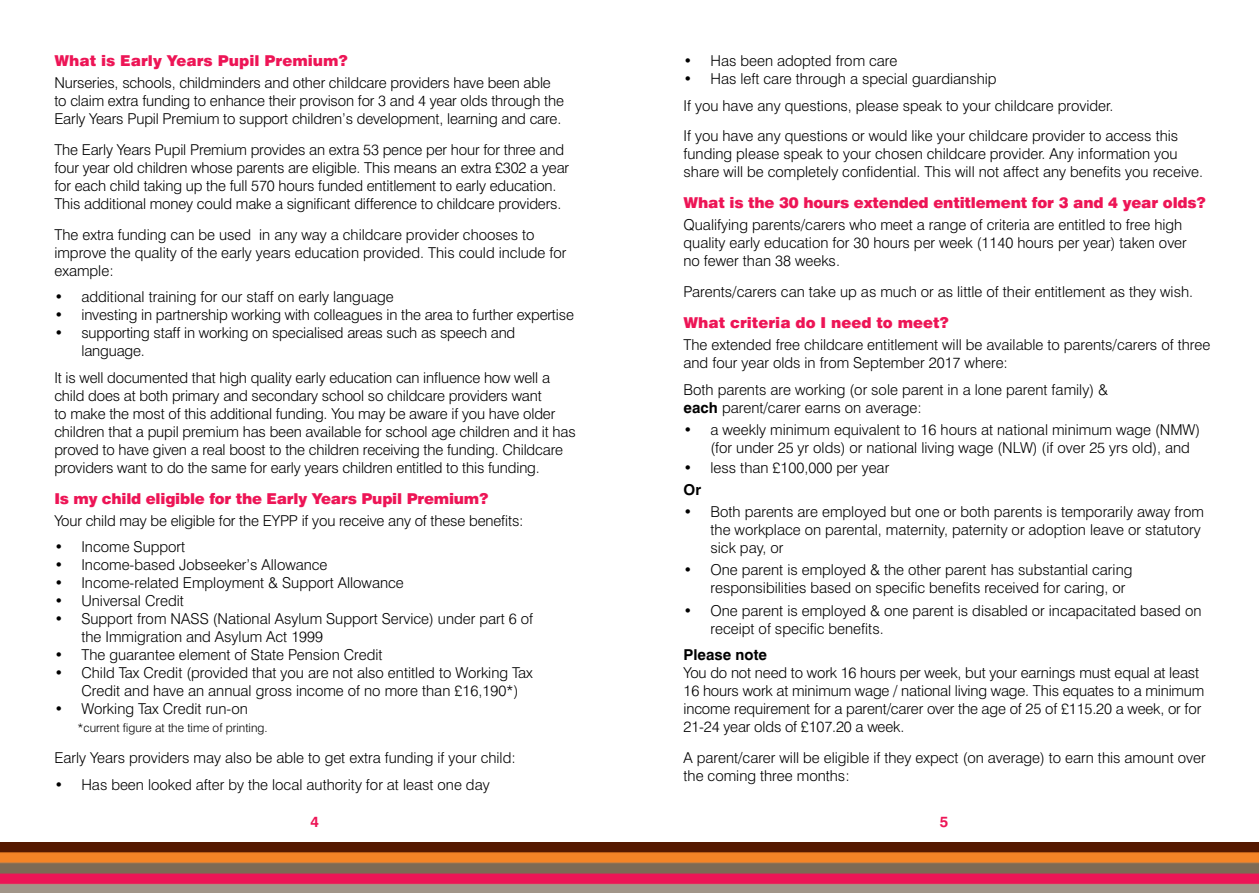
<style>
.page{position:relative;width:1259px;height:893px;background:#fff}
.page>*{position:absolute;margin:0;border:0;box-sizing:border-box;transform-origin:0 0}
.t1{font:300 15px/18px "Swiss 721 BT";color:#000}
.t2{font:900 15px "Swiss 721 BT";letter-spacing:-.01em;color:#ed1556}
.t3{font:700 15px "Swiss 721 BT";color:#000}
.t4{font:700 15px "Swiss 721 BT";color:#ed1556}
.t5{font:300 12px "Swiss 721 BT";color:#000}
.s1{font-weight:700}
</style>
<div class="page">
<img style="left:0;top:843px;width:615px;height:50px">
<img style="left:615px;top:843px;width:644px;height:50px">
<p class="t2" style="left:54px;top:52px;width:295px">What is Early Years Pupil Premium?</p>
<p class="t1" style="left:54px;top:74px;width:511px">Nurseries, schools, childminders and other childcare providers have been able to claim extra funding to enhance their provison for 3 and 4 year olds through the<br>Early Years Pupil Premium to support children’s development, learning and care.</p>
<p class="t1" style="left:54px;top:141px;width:516px">The Early Years Pupil Premium provides an extra 53 pence per hour for three and four year old children whose parents are eligible. This means an extra £302 a year for each child taking up the full 570 hours funded entitlement to early education.<br>This additional money could make a significant difference to childcare providers.</p>
<p class="t1" style="left:54px;top:225px;width:513px">The extra funding can be used in any way a childcare provider chooses to improve the quality of the early years education provided. This could include for example:</p>
<p class="t1" style="left:54px;top:288px;width:341px">• additional training for our staff on early language</p>
<p class="t1" style="left:54px;top:306px;width:521px">• investing in partnership working with colleagues in the area to further expertise</p>
<p class="t1" style="left:81px;top:324px;width:435px;text-indent:-27px">• supporting staff in working on specialised areas such as speech and language.</p>
<p class="t1" style="left:54px;top:368px;width:523px">It is well documented that high quality early education can influence how well a child does at both primary and secondary school so childcare providers want<br>to make the most of this additional funding. You may be aware if you have older children that a pupil premium has been available for school age children and it has proved to have given a real boost to the children receiving the funding. Childcare providers want to do the same for early years children entitled to this funding.</p>
<p class="t2" style="left:54px;top:489px;width:435px">Is my child eligible for the Early Years Pupil Premium?</p>
<p class="t1" style="left:54px;top:511px;width:471px">Your child may be eligible for the EYPP if you receive any of these benefits:</p>
<p class="t1" style="left:54px;top:538px;width:132px">• Income Support</p>
<p class="t1" style="left:54px;top:556px;width:275px">• Income-based Jobseeker’s Allowance</p>
<p class="t1" style="left:54px;top:574px;width:351px">• Income-related Employment &amp; Support Allowance</p>
<p class="t1" style="left:54px;top:592px;width:131px">• Universal Credit</p>
<p class="t1" style="left:81px;top:610px;width:453px;text-indent:-27px">• Support from NASS (National Asylum Support Service) under part 6 of the Immigration and Asylum Act 1999</p>
<p class="t1" style="left:54px;top:646px;width:330px">• The guarantee element of State Pension Credit</p>
<p class="t1" style="left:81px;top:664px;width:453px;text-indent:-27px">• Child Tax Credit (provided that you are not also entitled to Working Tax<br>Credit and have an annual gross income of no more than £16,190*)</p>
<p class="t1" style="left:54px;top:700px;width:195px">• Working Tax Credit run-on</p>
<p class="t5" style="left:78px;top:721px;width:192px">*current figure at the time of printing.</p>
<p class="t1" style="left:54px;top:749px;width:463px">Early Years providers may also be able to get extra funding if your child:</p>
<p class="t1" style="left:54px;top:775px;width:437px">• Has been looked after by the local authority for at least one day</p>
<p class="t1" style="left:683px;top:52px;width:215px">• Has been adopted from care</p>
<p class="t1" style="left:683px;top:65px;width:431px;line-height:26.5px">• Has left care through a special guardianship<br>If you have any questions, please speak to your childcare provider.</p>
<p class="t1" style="left:683px;top:127px;width:521px">If you have any questions or would like your childcare provider to access this funding please speak to your chosen childcare provider. Any information you share will be completely confidential. This will not affect any benefits you receive.</p>
<p class="t2" style="left:683px;top:194px;width:524px">What is the 30 hours extended entitlement for 3 and 4 year olds?</p>
<p class="t1" style="left:683px;top:216px;width:505px">Qualifying parents/carers who meet a range of criteria are entitled to free high quality early education for 30 hours per week (1140 hours per year) taken over no fewer than 38 weeks.</p>
<p class="t1" style="left:683px;top:283px;width:511px">Parents/carers can take up as much or as little of their entitlement as they wish.</p>
<p class="t2" style="left:683px;top:313px;width:267px">What criteria do I need to meet?</p>
<p class="t1" style="left:683px;top:336px;width:528px">The extended free childcare entitlement will be available to parents/carers of three and four year olds in from September 2017 where:</p>
<p class="t1" style="left:683px;top:380px;width:426px">Both parents are working (or sole parent in a lone parent family) &amp; <span class="s1">each</span> parent/carer earns on average:</p>
<p class="t1" style="left:710px;top:420px;width:491px;text-indent:-27px">• a weekly minimum equivalent to 16 hours at national minimum wage (NMW) (for under 25 yr olds) or national living wage (NLW) (if over 25 yrs old), and</p>
<p class="t1" style="left:683px;top:458px;width:207px">• less than £100,000 per year</p>
<p class="t3" style="left:683px;top:480px;width:19px">Or</p>
<p class="t1" style="left:710px;top:503px;width:495px;text-indent:-27px">• Both parents are employed but one or both parents is temporarily away from the workplace on parental, maternity, paternity or adoption leave or statutory sick pay, or</p>
<p class="t1" style="left:710px;top:561px;width:423px;text-indent:-27px">• One parent is employed &amp; the other parent has substantial caring responsibilities based on specific benefits received for caring, or</p>
<p class="t1" style="left:710px;top:601px;width:492px;text-indent:-27px">• One parent is employed &amp; one parent is disabled or incapacitated based on receipt of specific benefits.</p>
<p class="t3" style="left:683px;top:646px;width:85px">Please note</p>
<p class="t1" style="left:683px;top:664px;width:522px">You do not need to work 16 hours per week, but your earnings must equal at least 16 hours work at minimum wage / national living wage. This equates to a minimum income requirement for a parent/carer over the age of 25 of £115.20 a week, or for 21-24 year olds of £107.20 a week.</p>
<p class="t1" style="left:683px;top:748px;width:523px">A parent/carer will be eligible if they expect (on average) to earn this amount over the coming three months:</p>
<p class="t4" style="left:310px;top:813px;width:10px">4</p>
<p class="t4" style="left:940px;top:813px;width:10px">5</p>
</div>
